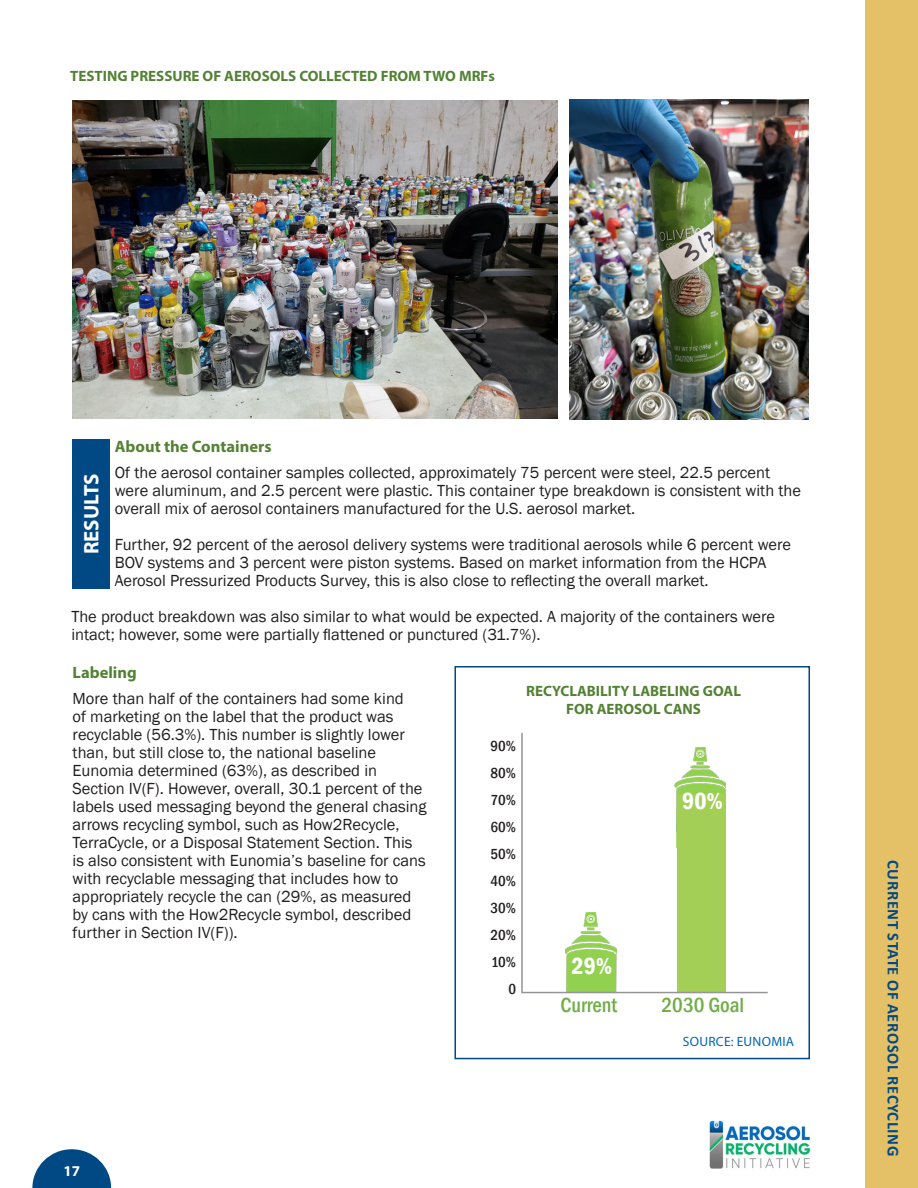
<style>
.page{position:relative;width:918px;height:1188px;background:#fff}
.page>*{position:absolute;margin:0;border:0;box-sizing:border-box;transform-origin:0 0}
.t1{font:600 condensed 24px "Franklin Gothic";color:#fff}
.t2{font:500 condensed 21px "Franklin Gothic";color:#70ad47}
.t3{font:700 21px "Myriad Pro";color:#fff}
.t4{font:16.5px/18px "Franklin Gothic";color:#1f1f1f}
.t5{font:700 16.5px "Calibri";letter-spacing:.04em;color:#014984}
.t6{font:700 16.5px "Myriad Pro";color:#548235}
.t7{font:700 15px/18px "Myriad Pro";color:#548235;text-align:center}
.t8{font:500 condensed 15px "Franklin Gothic";color:#231f20}
.t9{font:700 15px "Myriad Pro";color:#fff}
.t10{font:13.5px "Myriad Pro";letter-spacing:.02em;color:#0065b6}
.s1{color:#231f20}
</style>
<div class="page">
<svg style="left:32px;top:1149px;width:79px;height:39px"></svg>
<img style="left:709px;top:1120px;width:102px;height:49px">
<img style="left:72px;top:101px;width:486px;height:317px">
<img style="left:570px;top:100px;width:239px;height:319px">
<div style="left:866px;top:0;width:52px;height:1188px;background:#e4c067"></div>
<div style="left:72px;top:439px;width:38px;height:150px;background:#014984"></div>
<div style="left:454px;top:666px;width:356px;height:393px;background:#fff;border:2px solid #014984"></div>
<svg style="left:521px;top:732px;width:247px;height:262px"></svg>
<p class="t7" style="left:70px;top:67px;width:426px">TESTING PRESSURE OF AEROSOLS COLLECTED FROM TWO MRFs</p>
<p class="t6" style="left:115px;top:436px;width:158px">About the Containers</p>
<p class="t4" style="left:115px;top:464px;width:688px">Of the aerosol container samples collected, approximately 75 percent were steel, 22.5 percent were aluminum, and 2.5 percent were plastic. This container type breakdown is consistent with the overall mix of aerosol containers manufactured for the U.S. aerosol market.</p>
<p class="t4" style="left:115px;top:536px;width:678px">Further, 92 percent of the aerosol delivery systems were traditional aerosols while 6 percent were<br>BOV systems and 3 percent were piston systems. Based on market information from the HCPA<br>Aerosol Pressurized Products Survey, this is also close to reflecting the overall market.</p>
<p class="t4" style="left:71px;top:608px;width:705px">The product breakdown was also similar to what would be expected. A majority of the containers were intact; however, some were partially flattened or punctured (31.7%).</p>
<p class="t3" style="left:78px;top:554px;width:82px;rotate:-90deg">RESULTS</p>
<p class="t6" style="left:73px;top:662px;width:66px">Labeling</p>
<p class="t4" style="left:73px;top:690px;width:356px">More than half of the containers had some kind<br>of marketing on the label that the product was recyclable (56.3%). This number is slightly lower than, but still close to, the national baseline Eunomia determined (63%), as described i<span class="s1">n Section IV(F).</span> However, overall, 30.1 percent of the labels used messaging beyond the general chasing arrows recycling symbol, such as How2Recycle, TerraCycle, or a Disposal Statement Section. This is also consistent with Eunomia’s baseline for cans with recyclable messaging that includes how to appropriately recycle the can (29%, as measured by cans with the How2Recycle symbol, described further in <span class="s1">Section IV(F)).</span></p>
<p class="t9" style="left:63px;top:1162px;width:18px">17</p>
<p class="t8" style="left:491px;top:736px;width:27px">90%</p>
<p class="t8" style="left:491px;top:763px;width:27px">80%</p>
<p class="t8" style="left:491px;top:790px;width:27px">70%</p>
<p class="t8" style="left:491px;top:817px;width:27px">60%</p>
<p class="t8" style="left:491px;top:844px;width:27px">50%</p>
<p class="t8" style="left:491px;top:871px;width:27px">40%</p>
<p class="t8" style="left:491px;top:898px;width:27px">30%</p>
<p class="t8" style="left:491px;top:925px;width:27px">20%</p>
<p class="t8" style="left:491px;top:952px;width:27px">10%</p>
<p class="t8" style="left:508px;top:979px;width:9px">0</p>
<p class="t7" style="left:526px;top:682px;width:216px">RECYCLABILITY LABELING GOAL<br>FOR AEROSOL CANS</p>
<p class="t1" style="left:572px;top:949px;width:42px">29%</p>
<p class="t1" style="left:682px;top:785px;width:42px">90%</p>
<p class="t2" style="left:560px;top:991px;width:58px">Current</p>
<p class="t2" style="left:662px;top:991px;width:84px">2030 Goal</p>
<p class="t10" style="left:683px;top:1033px;width:113px">SOURCE: EUNOMIA</p>
<p class="t5" style="left:905px;top:860px;width:298px;rotate:90deg">CURRENT STATE OF AEROSOL RECYCLING</p>
</div>
